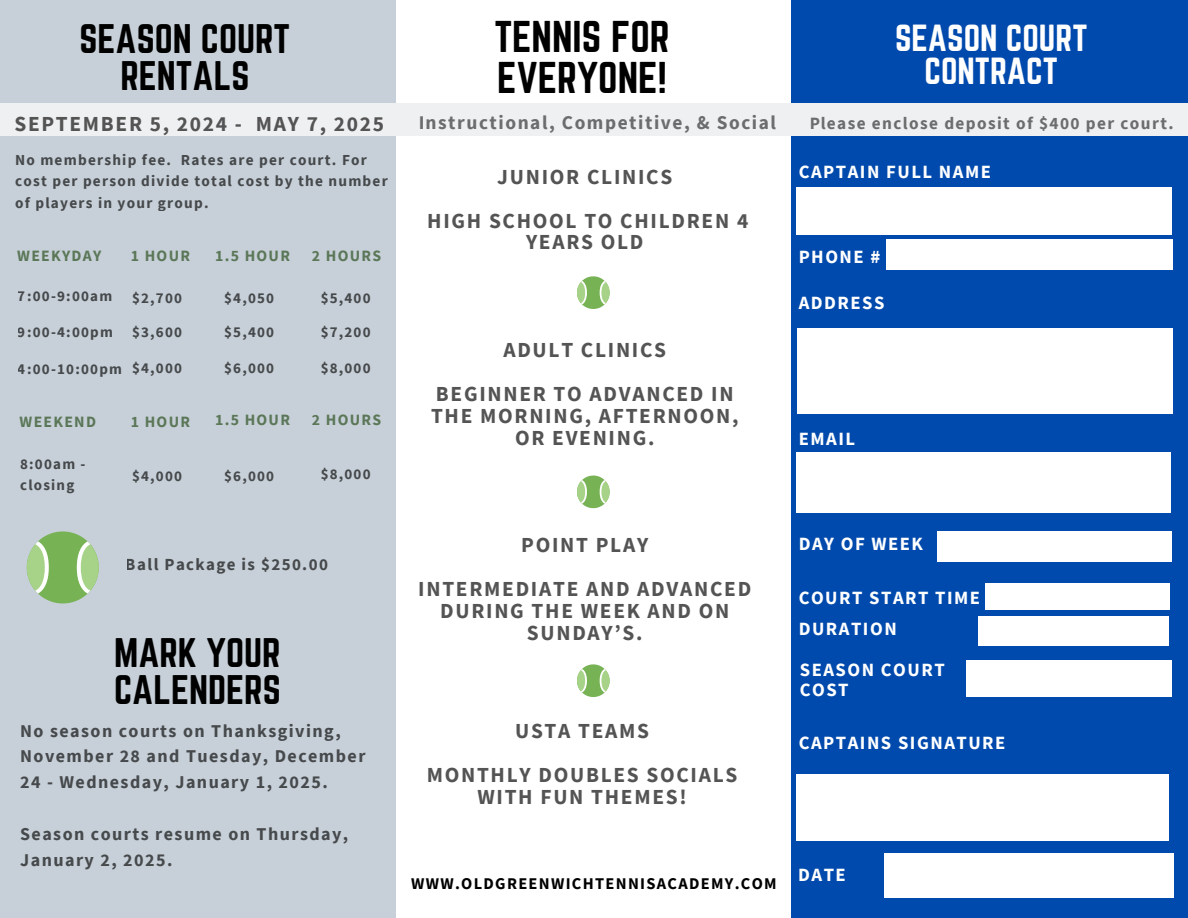
<style>
.page{position:relative;width:1188px;height:918px;background:#fff}
.page>*{position:absolute;margin:0;border:0;box-sizing:border-box;transform-origin:0 0}
.t1{font:38.85px/40.5px "Norwester";color:#000}
.t2{font:36.15px/37.2px "Norwester";color:#000;text-align:center}
.t3{font:33px/33.8px "Norwester";color:#fff;text-align:center}
.t4{font:700 21.45px/21.9px "Source Sans Pro";letter-spacing:.08em;color:#545454;text-align:center}
.t5{font:700 19.35px "Source Sans Pro";letter-spacing:.08em;color:#000}
.t6{font:700 18.75px/19.2px "Source Sans Pro";letter-spacing:.08em;color:#fff}
.t7{font:700 18px/25.8px "Source Sans Pro";letter-spacing:.08em;color:#000}
.t8{font:700 17.25px "Source Sans Pro";letter-spacing:.08em;color:#000}
.t9{font:700 16.95px "Source Sans Pro";letter-spacing:.08em;color:#000}
.t10{font:700 16.35px "Source Sans Pro";letter-spacing:.08em;color:#000}
.t11{font:700 15.75px "Source Sans Pro";letter-spacing:.08em;color:#5b7758}
.t12{font:700 15.3px/21.3px "Source Sans Pro";letter-spacing:.08em;color:#000}
.t13{font:700 15px/21.3px "Source Sans Pro";letter-spacing:.08em;color:#000}
</style>
<div class="page">
<div style="left:0;top:0;width:396px;height:918px;background:#c7d0d8"></div>
<div style="left:792px;top:0;width:396px;height:918px;background:#004aad"></div>
<div style="left:0;top:103px;width:1188px;height:32px;background:#eff0f2"></div>
<svg style="left:27px;top:531px;width:72px;height:72px"></svg>
<div style="left:797px;top:188px;width:374px;height:47px;background:#fff"></div>
<div style="left:886px;top:240px;width:286px;height:30px;background:#fff"></div>
<div style="left:798px;top:328px;width:374px;height:86px;background:#fff"></div>
<div style="left:797px;top:453px;width:373px;height:59px;background:#fff"></div>
<div style="left:937px;top:531px;width:235px;height:31px;background:#fff"></div>
<div style="left:985px;top:583px;width:185px;height:26px;background:#fff"></div>
<div style="left:979px;top:617px;width:190px;height:28px;background:#fff"></div>
<div style="left:967px;top:660px;width:204px;height:36px;background:#fff"></div>
<svg style="left:577px;top:276px;width:33px;height:33px"></svg>
<svg style="left:577px;top:476px;width:33px;height:32px"></svg>
<svg style="left:577px;top:664px;width:33px;height:33px"></svg>
<div style="left:796px;top:774px;width:373px;height:67px;background:#fff"></div>
<div style="left:884px;top:853px;width:290px;height:44px;background:#fff"></div>
<h2 class="t2" style="left:80px;top:20px;width:212px">SEASON COURT<br>RENTALS</h2>
<h3 class="t4" style="left:14px;top:112px;width:371px">SEPTEMBER 5, 2024 - MAY 7, 2025</h3>
<p class="t12" style="left:15px;top:149px;width:374px">No membership fee. Rates are per court. For cost per person divide total cost by the number of players in your group.</p>
<h1 class="t11" style="left:17px;top:245px;width:86px">WEEKYDAY</h1>
<h6 class="t11" style="left:131px;top:245px;width:61px">1 HOUR</h6>
<p class="t11" style="left:215px;top:245px;width:76px">1.5 HOUR</p>
<h5 class="t11" style="left:312px;top:245px;width:71px">2 HOURS</h5>
<p class="t13" style="left:18px;top:285px;width:96px">7:00-9:00am</p>
<p class="t13" style="left:18px;top:321px;width:96px">9:00-4:00pm</p>
<p class="t13" style="left:18px;top:358px;width:106px">4:00-10:00pm</p>
<p class="t13" style="left:132px;top:287px;width:52px">$2,700</p>
<p class="t13" style="left:224px;top:287px;width:52px">$4,050</p>
<p class="t13" style="left:321px;top:287px;width:52px">$5,400</p>
<p class="t13" style="left:132px;top:321px;width:52px">$3,600</p>
<p class="t13" style="left:132px;top:357px;width:52px">$4,000</p>
<p class="t13" style="left:224px;top:321px;width:52px">$5,400</p>
<p class="t13" style="left:224px;top:357px;width:52px">$6,000</p>
<p class="t13" style="left:321px;top:321px;width:52px">$7,200</p>
<p class="t13" style="left:321px;top:357px;width:52px">$8,000</p>
<p class="t11" style="left:20px;top:411px;width:78px">WEEKEND</p>
<p class="t11" style="left:131px;top:411px;width:61px">1 HOUR</p>
<p class="t11" style="left:215px;top:410px;width:76px">1.5 HOUR</p>
<p class="t11" style="left:312px;top:410px;width:71px">2 HOURS</p>
<p class="t13" style="left:20px;top:453px;width:67px">8:00am - closing</p>
<p class="t13" style="left:132px;top:465px;width:52px">$4,000</p>
<p class="t13" style="left:224px;top:465px;width:52px">$6,000</p>
<p class="t13" style="left:321px;top:463px;width:52px">$8,000</p>
<p class="t9" style="left:126px;top:554px;width:204px">Ball Package is $250.00</p>
<p class="t2" style="left:114px;top:634px;width:168px;text-align:left">MARK YOUR<br>CALENDERS</p>
<p class="t7" style="left:20px;top:717px;width:347px">No season courts on Thanksgiving,<br>November 28 and Tuesday, December<br>24 - Wednesday, January 1, 2025.</p>
<p class="t7" style="left:20px;top:821px;width:330px">Season courts resume on Thursday,<br>January 2, 2025.</p>
<p class="t1" style="left:494px;top:17px;width:177px">TENNIS FOR<br>EVERYONE!</p>
<p class="t5" style="left:418px;top:110px;width:359px">Instructional, Competitive, &amp; Social</p>
<p class="t4" style="left:497px;top:165px;width:177px">JUNIOR CLINICS</p>
<p class="t4" style="left:427px;top:209px;width:323px">HIGH SCHOOL TO CHILDREN 4<br>YEARS OLD</p>
<p class="t4" style="left:503px;top:338px;width:164px">ADULT CLINICS</p>
<p class="t4" style="left:431px;top:382px;width:309px">BEGINNER TO ADVANCED IN<br>THE MORNING, AFTERNOON,<br>OR EVENING.</p>
<h1 class="t3" style="left:895px;top:21px;width:194px">SEASON COURT<br>CONTRACT</h1>
<p class="t8" style="left:809px;top:112px;width:366px">Please enclose deposit of $400 per court.</p>
<p class="t6" style="left:799px;top:162px;width:194px">CAPTAIN FULL NAME</p>
<p class="t6" style="left:799px;top:247px;width:83px">PHONE #</p>
<p class="t6" style="left:799px;top:293px;width:87px">ADDRESS</p>
<p class="t6" style="left:799px;top:429px;width:58px">EMAIL</p>
<p class="t4" style="left:521px;top:534px;width:128px">POINT PLAY</p>
<p class="t4" style="left:418px;top:578px;width:334px">INTERMEDIATE AND ADVANCED<br>DURING THE WEEK AND ON<br>SUNDAY’S.</p>
<p class="t4" style="left:515px;top:719px;width:136px">USTA TEAMS</p>
<p class="t4" style="left:427px;top:763px;width:312px">MONTHLY DOUBLES SOCIALS<br>WITH FUN THEMES!</p>
<p class="t6" style="left:799px;top:534px;width:126px">DAY OF WEEK</p>
<p class="t6" style="left:799px;top:588px;width:183px">COURT START TIME</p>
<p class="t6" style="left:799px;top:619px;width:100px">DURATION</p>
<p class="t6" style="left:800px;top:660px;width:146px">SEASON COURT<br>COST</p>
<p class="t6" style="left:799px;top:733px;width:208px">CAPTAINS SIGNATURE</p>
<h4 class="t10" style="left:411px;top:873px;width:367px">WWW.OLDGREENWICHTENNISACADEMY.COM</h4>
<p class="t6" style="left:798px;top:865px;width:49px">DATE</p>
</div>
